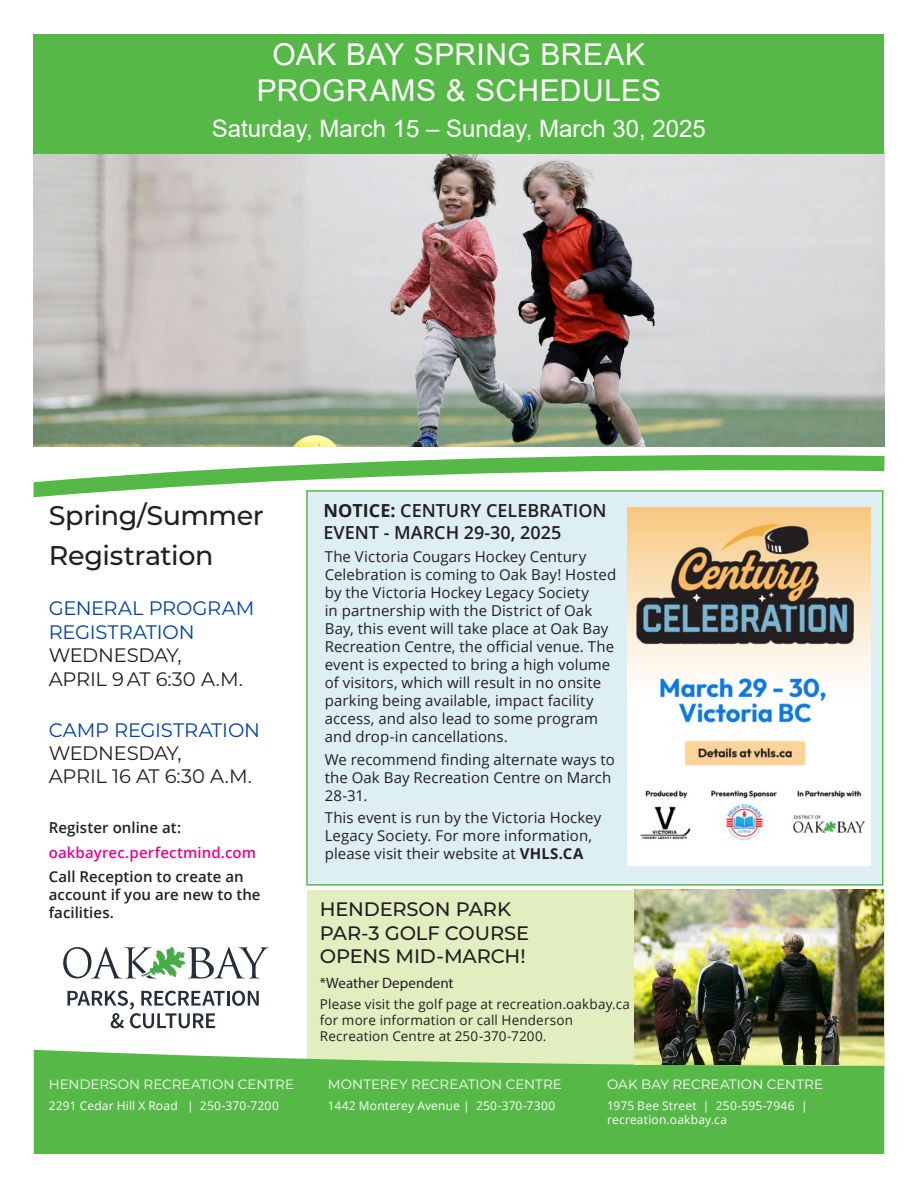
<style>
.page{position:relative;width:918px;height:1188px;background:#fff}
.page>*{position:absolute;margin:0;border:0;box-sizing:border-box;transform-origin:0 0}
.Major_Heading_-_M{font:30px "Arial";letter-spacing:.015em;color:#fff}
.Montserrat_Head{font:500 27px "Montserrat";letter-spacing:-.015em;color:#231f20}
.t1{font:24px "Arial";color:#fff}
.Montserrat_Sub_Head{font:19.5px/23.4px "Montserrat";letter-spacing:-.01em;color:#0040a6}
.Montserrat_Sub_Head-2{font:19.5px/23.4px "Montserrat";letter-spacing:-.01em;color:#231f20}
.Montserrat_Head-2{font:500 19.5px/23.4px "Montserrat";letter-spacing:-.005em;color:#231f20}
.t2{font:600 18px/21.6px "Open Sans";color:#231f20}
.Open_Sans_Body{font:15px/18px "Open Sans";letter-spacing:.005em;color:#231f20}
.Head_-_Paragraph_-_OS{font:600 15px/18px "Open Sans";letter-spacing:.005em;color:#231f20}
.Head_-_Paragraph_-_OS-2{font:600 15px "Open Sans";letter-spacing:.01em;color:#ed028c}
.Open_Sans_Body-2{font:15px "Myriad Pro";color:#231f20}
.Open_Sans_Body-3{font:13.5px/16.2px "Open Sans";letter-spacing:.01em;color:#231f20}
.Montserrat_Sub_Head-3{font:13.5px "Montserrat";letter-spacing:.005em;color:#fff}
.Montserrat_Sub_Head-4{font:12px "Open Sans";letter-spacing:.015em;color:#fff}
.Open_Sans_Body_-_Adult{font:12px/14.4px "Open Sans";letter-spacing:.02em;color:#fff}
.s1{color:#231f20}
.s2{color:#0040a6}
.s3{font-weight:700}
</style>
<div class="page">
<div style="left:306px;top:490px;width:578px;height:396px;background:#deeef5;border:2px solid #56b947"></div>
<div style="left:307px;top:890px;width:577px;height:179px;background:#e2eec0"></div>
<div style="left:34px;top:1050px;width:850px;height:104px;background:#56b947"></div>
<svg style="left:67px;top:991px;width:192px;height:37px"></svg>
<svg style="left:63px;top:947px;width:206px;height:32px"></svg>
<img style="left:634px;top:890px;width:250px;height:175px">
<img style="left:34px;top:153px;width:850px;height:293px">
<img style="left:628px;top:508px;width:242px;height:358px">
<svg style="left:33px;top:455px;width:852px;height:42px"></svg>
<div style="left:34px;top:27px;width:850px;height:126px;background:#56b947"></div>
<div style="left:0;top:0;width:918px;height:34px;background:#fff"></div>
<p class="Major_Heading_-_M" style="left:273px;top:34px;width:374px">OAK BAY SPRING BREAK</p>
<p class="Major_Heading_-_M" style="left:257px;top:70px;width:406px">PROGRAMS &amp; SCHEDULES</p>
<p class="t1" style="left:212px;top:112px;width:496px">Saturday, March 15 – Sunday, March 30, 2025</p>
<p class="Montserrat_Head" style="left:49px;top:497px;width:217px">Spring/Summer</p>
<p class="Montserrat_Head" style="left:49px;top:536px;width:166px">Registration</p>
<p class="Montserrat_Sub_Head" style="left:49px;top:596px;width:207px">GENERAL PROGRAM<br>REGISTRATION<br><span class="s1">WEDNESDAY,<br>APRIL 9 AT 6:30 A.M.</span></p>
<p class="Montserrat_Sub_Head-2" style="left:49px;top:717px;width:213px"><span class="s2">CAMP REGISTRATION<br></span>WEDNESDAY,<br>APRIL 16 AT 6:30 A.M.</p>
<p class="Head_-_Paragraph_-_OS" style="left:49px;top:818px;width:134px">Register online at:</p>
<p class="Head_-_Paragraph_-_OS-2" style="left:49px;top:842px;width:209px">oakbayrec.perfectmind.com</p>
<p class="Head_-_Paragraph_-_OS" style="left:49px;top:868px;width:213px">Call Reception to create an account if you are new to the facilities.</p>
<p class="Montserrat_Sub_Head-3" style="left:49px;top:1075px;width:247px">HENDERSON RECREATION CENTRE</p>
<p class="Montserrat_Sub_Head-4" style="left:49px;top:1097px;width:232px">2291 Cedar Hill X Road | 250-370-7200</p>
<p class="t2" style="left:324px;top:499px;width:285px"><span class="s3">NOTICE:</span> CENTURY CELEBRATION<br>EVENT - MARCH 29-30, 2025</p>
<p class="Open_Sans_Body" style="left:325px;top:547px;width:293px">The Victoria Cougars Hockey Century Celebration is coming to Oak Bay! Hosted by the Victoria Hockey Legacy Society<br>in partnership with the District of Oak Bay, this event will take place at Oak Bay Recreation Centre, the official venue. The event is expected to bring a high volume of visitors, which will result in no onsite parking being available, impact facility access, and also lead to some program and drop-in cancellations.</p>
<p class="Open_Sans_Body" style="left:325px;top:750px;width:292px">We recommend finding alternate ways to the Oak Bay Recreation Centre on March<br>28-31.</p>
<p class="Open_Sans_Body" style="left:325px;top:808px;width:278px">This event is run by the Victoria Hockey<br>Legacy Society. For more information, please visit their website at <span class="s3">VHLS.CA</span></p>
<p class="Montserrat_Head-2" style="left:320px;top:897px;width:211px">HENDERSON PARK<br>PAR-3 GOLF COURSE<br>OPENS MID-MARCH!</p>
<p class="Open_Sans_Body-2" style="left:320px;top:974px;width:135px">*Weather Dependent</p>
<p class="Open_Sans_Body-3" style="left:320px;top:995px;width:312px">Please visit the golf page at recreation.oakbay.ca for more information or call Henderson<br>Recreation Centre at 250-370-7200.</p>
<p class="Montserrat_Sub_Head-3" style="left:328px;top:1075px;width:235px">MONTEREY RECREATION CENTRE</p>
<p class="Montserrat_Sub_Head-4" style="left:328px;top:1097px;width:229px">1442 Monterey Avenue | 250-370-7300</p>
<p class="Montserrat_Sub_Head-3" style="left:607px;top:1075px;width:217px">OAK BAY RECREATION CENTRE</p>
<p class="Open_Sans_Body_-_Adult" style="left:607px;top:1098px;width:202px">1975 Bee Street | 250-595-7946 | recreation.oakbay.ca</p>
</div>
